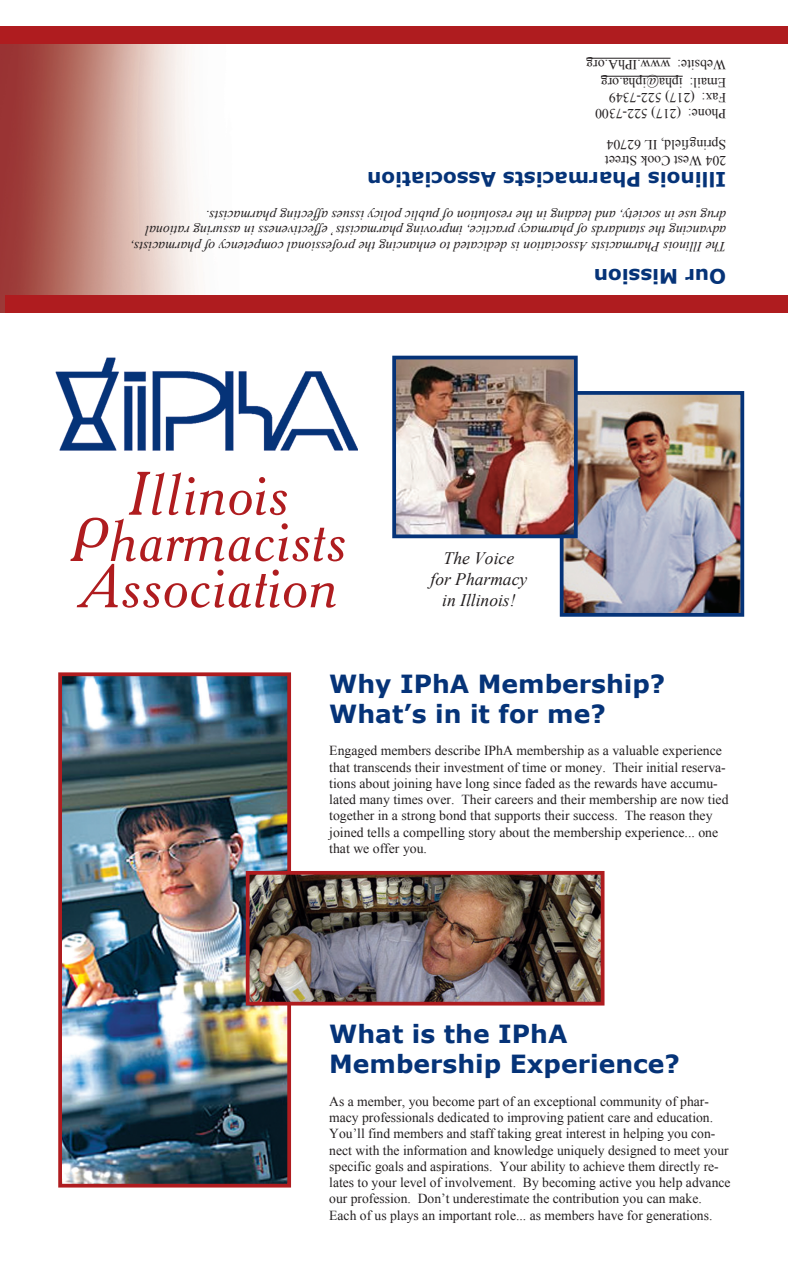
<style>
.page{position:relative;width:788px;height:1283px;background:#fff}
.page>*{position:absolute;margin:0;border:0;box-sizing:border-box;transform-origin:0 0}
.t1{font:italic 61.25px/46.2px "Academy";color:#af1c1f;text-align:center}
.t2{font:700 25px/30px "Verdana";color:#053378}
.t3{font:700 20px "Verdana";color:#053378}
.t4{font:italic 17.5px/21px "Times New Roman";color:#231f20;text-align:center}
.t5{font:13.75px/16.2px "Times New Roman";color:#231f20}
.t6{font:italic 13.75px/15.6px "Times New Roman";color:#231f20}
</style>
<div class="page">
<img style="left:0;top:43px;width:270px;height:270px">
<hr style="left:601px;top:76px;width:81px;height:1px;background:#231f20">
<hr style="left:586px;top:58px;width:84px;height:1px;background:#231f20">
<div style="left:5px;top:295px;width:783px;height:18px;background:#af1c1f"></div>
<div style="left:0;top:26px;width:788px;height:17px;background:#af1c1f"></div>
<img style="left:63px;top:677px;width:223px;height:505px">
<div style="left:58px;top:672px;width:233px;height:515px;border:4px solid #af1c1f"></div>
<img style="left:251px;top:876px;width:348px;height:124px">
<div style="left:246px;top:871px;width:358px;height:134px;border:4px solid #af1c1f"></div>
<img style="left:564px;top:396px;width:175px;height:215px">
<div style="left:559px;top:391px;width:185px;height:225px;border:4px solid #053378"></div>
<img style="left:397px;top:361px;width:175px;height:172px">
<div style="left:392px;top:356px;width:185px;height:182px;border:4px solid #053378"></div>
<img style="left:55px;top:357px;width:303px;height:94px">
<p class="t5" style="left:670px;top:73px;width:86px;rotate:-180deg">www.IPhA.org</p>
<p class="t5" style="left:726px;top:73px;width:50px;rotate:-180deg">Website:</p>
<p class="t5" style="left:682px;top:91px;width:83px;rotate:-180deg">ipha@ipha.org</p>
<p class="t5" style="left:726px;top:91px;width:38px;rotate:-180deg">Email:</p>
<p class="t5" style="left:726px;top:106px;width:119px;rotate:-180deg">Fax: (217) 522-7349</p>
<p class="t5" style="left:726px;top:122px;width:132px;rotate:-180deg">Phone: (217) 522-7300</p>
<p class="t5" style="left:726px;top:168px;width:123px;line-height:15.6px;rotate:-180deg">204 West Cook Street<br>Springfield, IL 62704</p>
<h3 class="t3" style="left:726px;top:192px;width:360px;rotate:-180deg">Illinois Pharmacists Association</h3>
<p class="t6" style="left:726px;top:254px;width:597px;rotate:-180deg">The Illinois Pharmacists Association is dedicated to enhancing the professional competency of pharmacists, advancing the standards of pharmacy practice, improving pharmacists’ effectiveness in assuring rational drug use in society, and leading in the resolution of public policy issues affecting pharmacists.</p>
<h1 class="t1" style="left:70px;top:470px;width:278px">Illinois<br>Pharmacists<br>Association</h1>
<h3 class="t3" style="left:726px;top:289px;width:134px;rotate:-180deg">Our Mission</h3>
<p class="t4" style="left:430px;top:547px;width:98px">The Voice<br>for Pharmacy in Illinois!</p>
<h2 class="t2" style="left:329px;top:669px;width:337px">Why IPhA Membership?<br>What’s in it for me?</h2>
<p class="t5" style="left:329px;top:742px;width:401px">Engaged members describe IPhA membership as a valuable experience that transcends their investment of time or money. Their initial reserva&shy;tions about joining have long since faded as the rewards have accumu&shy;lated many times over. Their careers and their membership are now tied together in a strong bond that supports their success. The reason they joined tells a compelling story about the membership experience... one that we offer you.</p>
<h2 class="t2" style="left:329px;top:1019px;width:352px">What is the IPhA<br>Membership Experience?</h2>
<p class="t5" style="left:329px;top:1092px;width:403px">As a member, you become part of an exceptional community of phar&shy;macy professionals dedicated to improving patient care and education.<br>You’ll find members and staff taking great interest in helping you con&shy;nect with the information and knowledge uniquely designed to meet your specific goals and aspirations. Your ability to achieve them directly re&shy;lates to your level of involvement. By becoming active you help advance our profession. Don’t underestimate the contribution you can make.<br>Each of us plays an important role... as members have for generations.</p>
</div>
